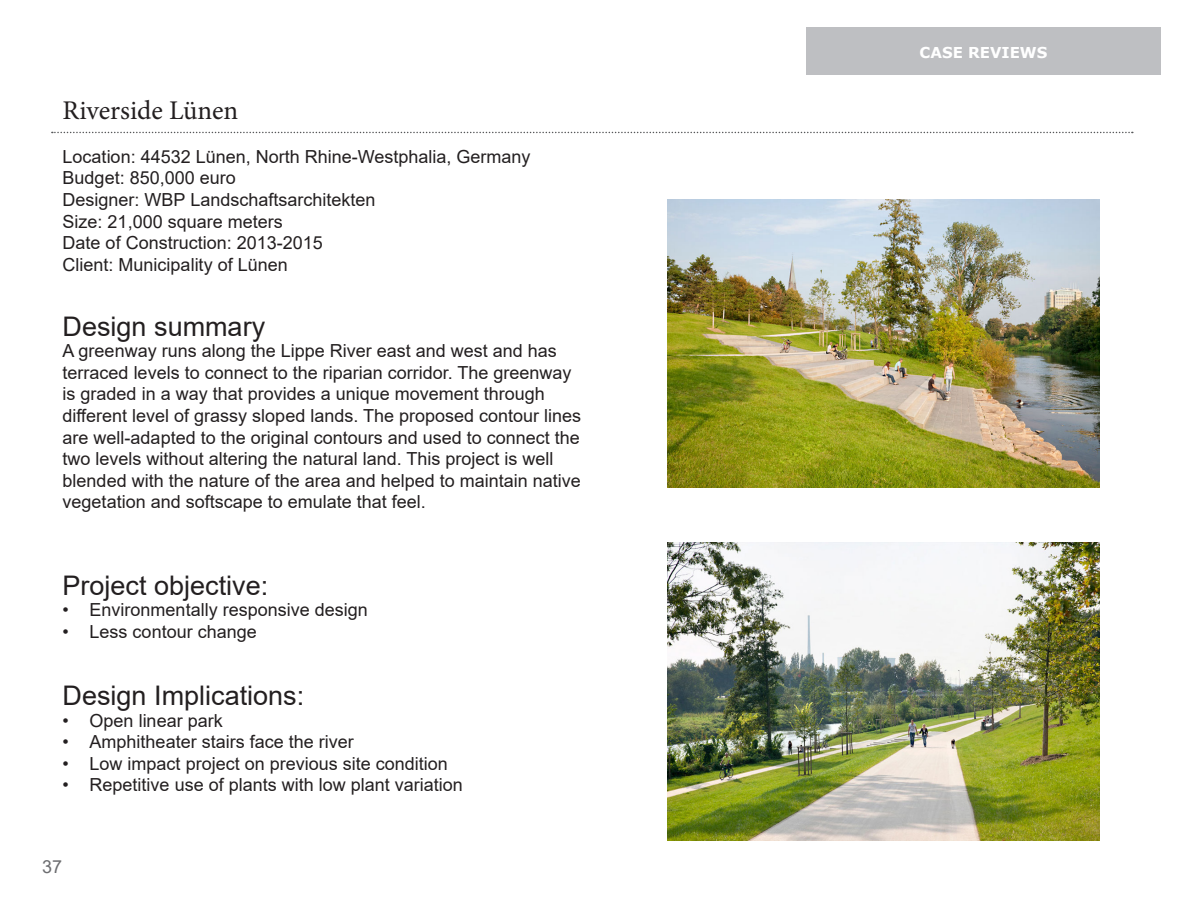
<style>
.page{position:relative;width:1188px;height:918px;background:#fff}
.page>*{position:absolute;margin:0;border:0;box-sizing:border-box;transform-origin:0 0}
.t1{font:27px "Arial";color:#231f20}
.t2{font:27px "Minion Pro";color:#231f20}
.t3{font:18px "Arial";color:#231f20}
.t4{font:18px "Arial";color:#6c6d70}
.t5{font:700 15px "Verdana";color:#fff}
</style>
<div class="page">
<svg style="left:52px;top:132px;width:1081px;height:1px"></svg>
<img style="left:667px;top:200px;width:432px;height:288px">
<img style="left:667px;top:543px;width:432px;height:297px">
<div style="left:806px;top:27px;width:355px;height:47px;background:#bebfc2"></div>
<p class="t2" style="left:63px;top:92px;width:177px">Riverside Lünen</p>
<p class="t3" style="left:63px;top:144px;width:469px">Location: 44532 Lünen, North Rhine-Westphalia, Germany</p>
<p class="t3" style="left:63px;top:166px;width:175px">Budget: 850,000 euro</p>
<p class="t3" style="left:63px;top:187px;width:314px">Designer: WBP Landschaftsarchitekten</p>
<p class="t3" style="left:63px;top:209px;width:222px">Size: 21,000 square meters</p>
<p class="t3" style="left:63px;top:231px;width:262px">Date of Construction: 2013-2015</p>
<p class="t3" style="left:63px;top:252px;width:227px">Client: Municipality of Lünen</p>
<p class="t1" style="left:63px;top:308px;width:204px">Design summary</p>
<p class="t3" style="left:63px;top:339px;width:496px">A greenway runs along the Lippe River east and west and has</p>
<p class="t3" style="left:63px;top:360px;width:510px">terraced levels to connect to the riparian corridor. The greenway</p>
<p class="t3" style="left:63px;top:382px;width:484px">is graded in a way that provides a unique movement through</p>
<p class="t3" style="left:63px;top:403px;width:520px">different level of grassy sloped lands. The proposed contour lines</p>
<p class="t3" style="left:63px;top:425px;width:519px">are well-adapted to the original contours and used to connect the</p>
<p class="t3" style="left:63px;top:447px;width:492px">two levels without altering the natural land. This project is well</p>
<p class="t3" style="left:63px;top:468px;width:520px">blended with the nature of the area and helped to maintain native</p>
<p class="t3" style="left:63px;top:490px;width:365px">vegetation and softscape to emulate that feel.</p>
<p class="t1" style="left:63px;top:567px;width:207px">Project objective:</p>
<p class="t3" style="left:63px;top:598px;width:307px">• Environmentally responsive design</p>
<p class="t3" style="left:63px;top:619px;width:196px">• Less contour change</p>
<p class="t1" style="left:63px;top:677px;width:243px">Design Implications:</p>
<p class="t3" style="left:63px;top:708px;width:162px">• Open linear park</p>
<p class="t3" style="left:63px;top:730px;width:293px">• Amphitheater stairs face the river</p>
<p class="t3" style="left:63px;top:751px;width:387px">• Low impact project on previous site condition</p>
<p class="t3" style="left:63px;top:773px;width:402px">• Repetitive use of plants with low plant variation</p>
<p class="t4" style="left:42px;top:854px;width:22px">37</p>
<p class="t5" style="left:920px;top:42px;width:129px">CASE REVIEWS</p>
</div>
